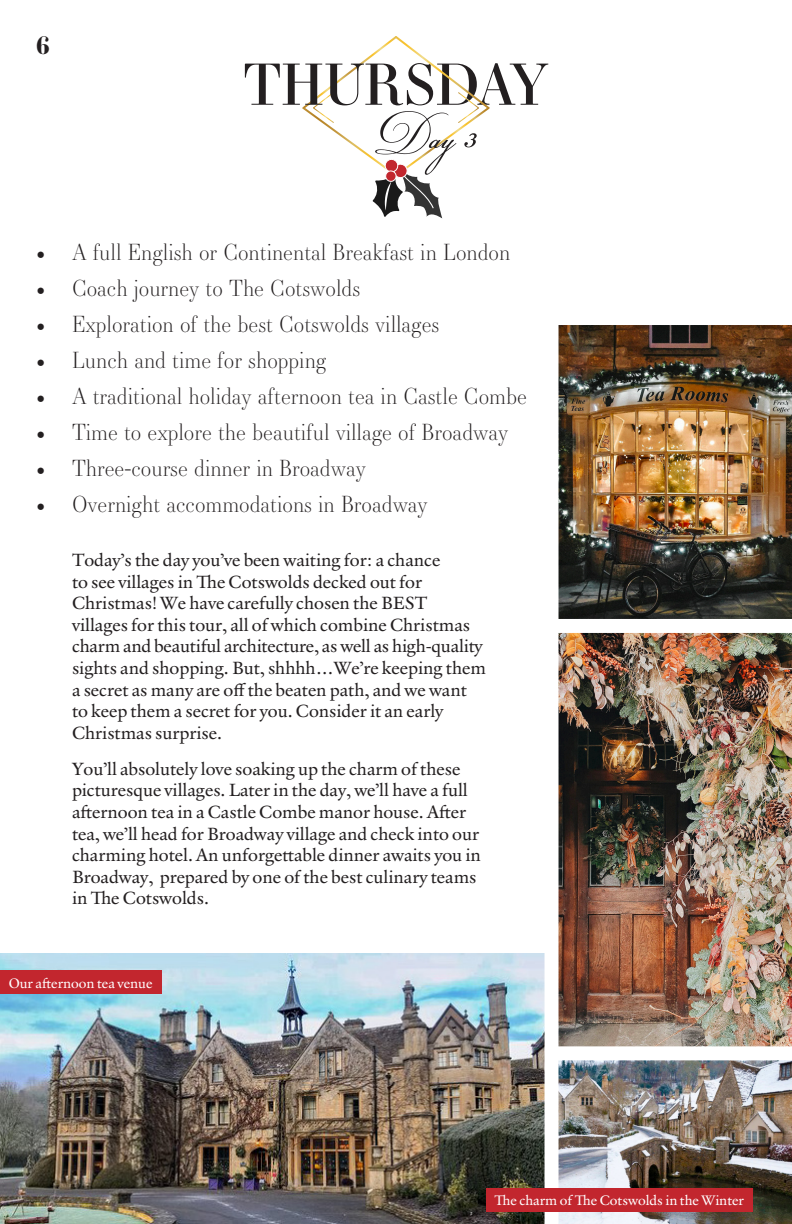
<style>
.page{position:relative;width:792px;height:1224px;background:#fff}
.page>*{position:absolute;margin:0;border:0;box-sizing:border-box;transform-origin:0 0}
.t1{font:56px "Essonnes Display";color:#231f20}
.t2{font:56px "Champignon";color:#231f20}
.t3{font:700 24px "Essonnes Display";color:#231f20}
.t4{font:300 22px "Essonnes Display";color:#231f20}
.t5{font:18px/21.6px "Verdigris MVB Pro Text";color:#231f20}
.t6{font:14px "Verdigris MVB Pro Text";color:#fff}
.s1{font-family:"Minion Pro";font-weight:400;font-size:24px}
</style>
<div class="page">
<svg style="left:302px;top:36px;width:188px;height:182px"></svg>
<svg style="left:385px;top:170px;width:12px;height:12px"></svg>
<div style="left:385px;top:170px;width:12px;height:12px;border:1px solid #fff;border-radius:5px"></div>
<img style="left:559px;top:325px;width:233px;height:899px">
<img style="left:0;top:953px;width:545px;height:271px">
<div style="left:552px;top:619px;width:240px;height:14px;background:#fff"></div>
<div style="left:552px;top:1046px;width:240px;height:14px;background:#fff"></div>
<div style="left:486px;top:1188px;width:266px;height:23px;background:#c2262e"></div>
<div style="left:0;top:971px;width:161px;height:23px;background:#c2262e"></div>
<svg style="left:791px;top:970px;width:1px;height:14px"></svg>
<h2 class="t3" style="left:36px;top:28px;width:15px">6</h2>
<p class="t1" style="left:243px;top:45px;width:307px">THURSDAY</p>
<p class="t2" style="left:374px;top:100px;width:58px">D</p>
<p class="t2" style="left:430px;top:96px;width:48px">ay3</p>
<p class="t4" style="left:36px;top:237px;width:476px"><span class="s1">•</span> A full English or Continental Breakfast in London</p>
<p class="t4" style="left:36px;top:273px;width:326px"><span class="s1">•</span> Coach journey to The Cotswolds</p>
<p class="t4" style="left:36px;top:309px;width:405px"><span class="s1">•</span> Exploration of the best Cotswolds villages</p>
<p class="t4" style="left:36px;top:345px;width:292px"><span class="s1">•</span> Lunch and time for shopping</p>
<p class="t4" style="left:36px;top:381px;width:492px"><span class="s1">•</span> A traditional holiday afternoon tea in Castle Combe</p>
<p class="t4" style="left:36px;top:417px;width:474px"><span class="s1">•</span> Time to explore the beautiful village of Broadway</p>
<p class="t4" style="left:36px;top:453px;width:331px"><span class="s1">•</span> Three-course dinner in Broadway</p>
<p class="t4" style="left:36px;top:489px;width:393px"><span class="s1">•</span> Overnight accommodations in Broadway</p>
<p class="t5" style="left:72px;top:548px;width:370px">Today’s the day you’ve been waiting for: a chance</p>
<p class="t5" style="left:72px;top:570px;width:352px">to see villages in The Cotswolds decked out for</p>
<p class="t5" style="left:72px;top:592px;width:357px">Christmas! We have carefully chosen the BEST</p>
<p class="t5" style="left:72px;top:613px;width:415px">villages for this tour, all of which combine Christmas charm and beautiful architecture, as well as high-quality sights and shopping. But, shhhh…We’re keeping them</p>
<p class="t5" style="left:72px;top:678px;width:396px">a secret as many are off the beaten path, and we want to keep them a secret for you. Consider it an early<br>Christmas surprise.</p>
<p class="t5" style="left:72px;top:757px;width:410px">You’ll absolutely love soaking up the charm of these picturesque villages. Later in the day, we’ll have a full afternoon tea in a Castle Combe manor house. After tea, we’ll head for Broadway village and check into our charming hotel. An unforgettable dinner awaits you in Broadway, prepared by one of the best culinary teams in The Cotswolds.</p>
<p class="t6" style="left:9px;top:973px;width:145px">Our afternoon tea venue</p>
<p class="t6" style="left:494px;top:1190px;width:251px">The charm of The Cotswolds in the Winter</p>
</div>
